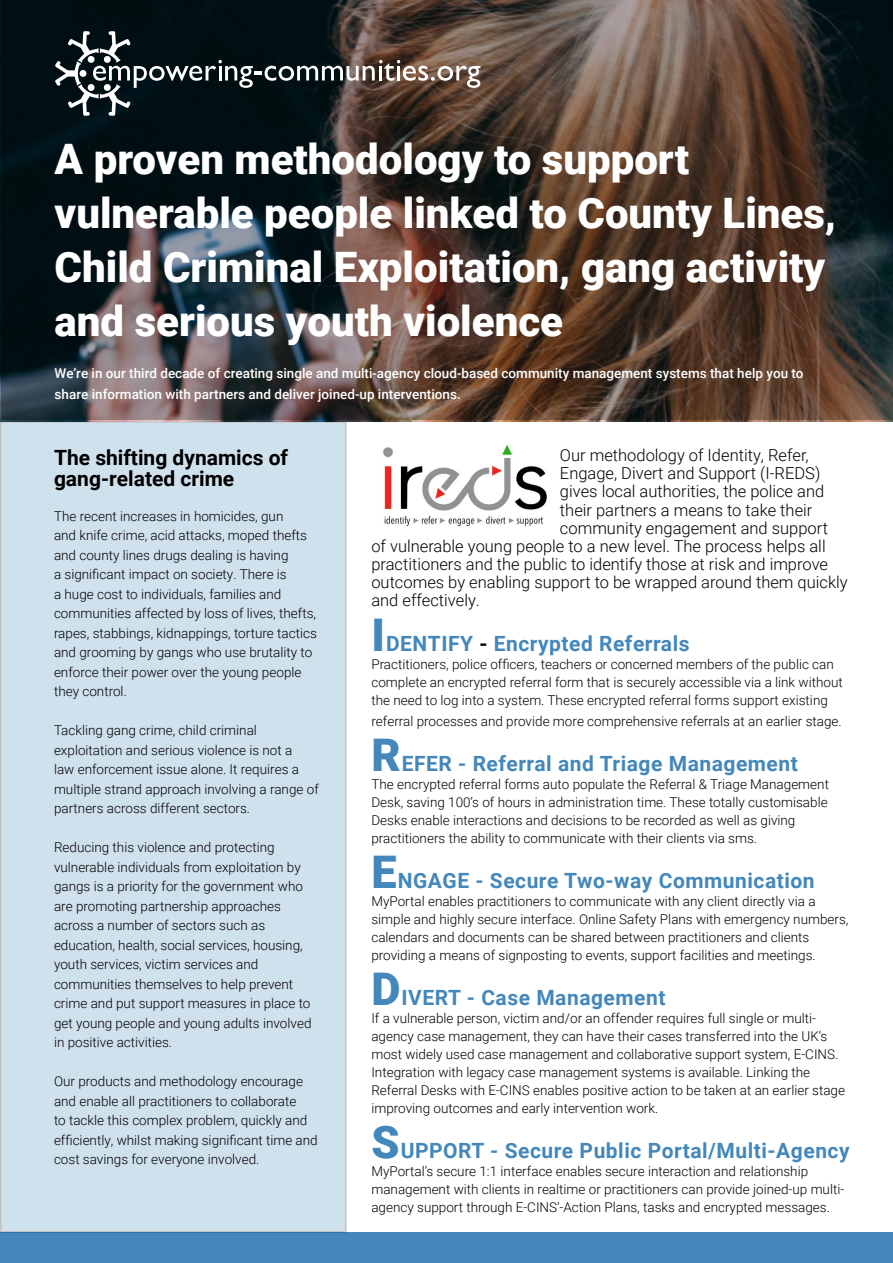
<style>
.page{position:relative;width:893px;height:1263px;background:#fff}
.page>*{position:absolute;margin:0;border:0;box-sizing:border-box;transform-origin:0 0}
.t1{font:900 42px/54px "Roboto";color:#fff}
.t2{font:700 21px "Roboto";letter-spacing:.025em;color:#4387bb}
.t3{font:700 21px/21px "Roboto";color:#000}
.t4{font:300 16.5px "Roboto";color:#000}
.t5{font:300 13.5px/19.5px "Roboto";color:#000}
.t6{font:500 13.5px/21px "Roboto";color:#fff}
.s1{font-weight:900;font-size:45px}
.s2{color:#000}
</style>
<div class="page">
<div style="left:0;top:1232px;width:893px;height:31px;background:#4387bb"></div>
<div style="left:1px;top:422px;width:345px;height:810px;background:#d0e1ee"></div>
<img style="left:2px;top:0;width:891px;height:420px">
<svg style="left:55px;top:31px;width:425px;height:85px;background:#383a38"></svg>
<img style="left:383px;top:445px;width:164px;height:81px">
<h1 class="t1" style="left:55px;top:131px;width:783px">A proven methodology to support vulnerable people linked to County Lines, Child Criminal Exploitation, gang activity and serious youth violence</h1>
<p class="t6" style="left:55px;top:363px;width:750px">We’re in our third decade of creating single and multi-agency cloud-based community management systems that help you to share information with partners and deliver joined-up interventions.</p>
<h2 class="t3" style="left:54px;top:446px;width:236px">The shifting dynamics of gang-related crime</h2>
<p class="t5" style="left:54px;top:506px;width:264px">The recent increases in homicides, gun<br>and knife crime, acid attacks, moped thefts and county lines drugs dealing is having<br>a significant impact on society. There is<br>a huge cost to individuals, families and communities affected by loss of lives, thefts, rapes, stabbings, kidnappings, torture tactics and grooming by gangs who use brutality to enforce their power over the young people they control.</p>
<p class="t5" style="left:54px;top:720px;width:266px">Tackling gang crime, child criminal exploitation and serious violence is not a<br>law enforcement issue alone. It requires a multiple strand approach involving a range of partners across different sectors.</p>
<p class="t5" style="left:54px;top:837px;width:259px">Reducing this violence and protecting vulnerable individuals from exploitation by gangs is a priority for the government who are promoting partnership approaches across a number of sectors such as education, health, social services, housing, youth services, victim services and communities themselves to help prevent crime and put support measures in place to get young people and young adults involved in positive activities.</p>
<p class="t5" style="left:54px;top:1071px;width:265px">Our products and methodology encourage and enable all practitioners to collaborate<br>to tackle this complex problem, quickly and efficiently, whilst making significant time and cost savings for everyone involved.</p>
<p class="t4" style="left:560px;top:444px;width:250px">Our methodology of Identity, Refer,</p>
<p class="t4" style="left:560px;top:462px;width:262px">Engage, Divert and Support (I-REDS)</p>
<p class="t4" style="left:560px;top:480px;width:266px">gives local authorities, the police and</p>
<p class="t4" style="left:560px;top:498px;width:254px">their partners a means to take their</p>
<p class="t4" style="left:560px;top:516px;width:270px">community engagement and support</p>
<p class="t4" style="left:371px;top:534px;width:456px">of vulnerable young people to a new level. The process helps all</p>
<p class="t4" style="left:371px;top:552px;width:458px">practitioners and the public to identify those at risk and improve</p>
<p class="t4" style="left:371px;top:570px;width:478px">outcomes by enabling support to be wrapped around them quickly</p>
<p class="t4" style="left:371px;top:588px;width:110px">and effectively.</p>
<h2 class="t2" style="left:371px;top:628px;width:320px"><span class="s1">I</span>DENTIFY <span class="s2">-</span> Encrypted Referrals</h2>
<p class="t5" style="left:371px;top:654px;width:473px;line-height:18px">Practitioners, police officers, teachers or concerned members of the public can complete an encrypted referral form that is securely accessible via a link without the need to log into a system. These encrypted referral forms support existing</p>
<p class="t5" style="left:371px;top:710px;width:472px">referral processes and provide more comprehensive referrals at an earlier stage.</p>
<h2 class="t2" style="left:371px;top:748px;width:428px"><span class="s1">R</span>EFER - Referral and Triage Management</h2>
<p class="t5" style="left:371px;top:774px;width:459px;line-height:18px">The encrypted referral forms auto populate the Referral &amp; Triage Management Desk, saving 100’s of hours in administration time. These totally customisable Desks enable interactions and decisions to be recorded as well as giving practitioners the ability to communicate with their clients via sms.</p>
<h2 class="t2" style="left:371px;top:865px;width:445px"><span class="s1">E</span>NGAGE - Secure Two-way Communication</h2>
<p class="t5" style="left:371px;top:891px;width:479px;line-height:18px">MyPortal enables practitioners to communicate with any client directly via a simple and highly secure interface. Online Safety Plans with emergency numbers, calendars and documents can be shared between practitioners and clients providing a means of signposting to events, support facilities and meetings.</p>
<h2 class="t2" style="left:371px;top:982px;width:296px"><span class="s1">D</span>IVERT - Case Management</h2>
<p class="t5" style="left:371px;top:1008px;width:475px;line-height:18px">If a vulnerable person, victim and/or an offender requires full single or multi&shy;agency case management, they can have their cases transferred into the UK’s most widely used case management and collaborative support system, E-CINS.<br>Integration with legacy case management systems is available. Linking the Referral Desks with E-CINS enables positive action to be taken at an earlier stage improving outcomes and early intervention work.</p>
<h2 class="t2" style="left:371px;top:1135px;width:480px"><span class="s1">S</span>UPPORT - Secure Public Portal/Multi-Agency</h2>
<p class="t5" style="left:371px;top:1161px;width:474px;line-height:18px">MyPortal’s secure 1:1 interface enables secure interaction and relationship management with clients in realtime or practitioners can provide joined-up multi&shy;agency support through E-CINS’-Action Plans, tasks and encrypted messages.</p>
</div>
